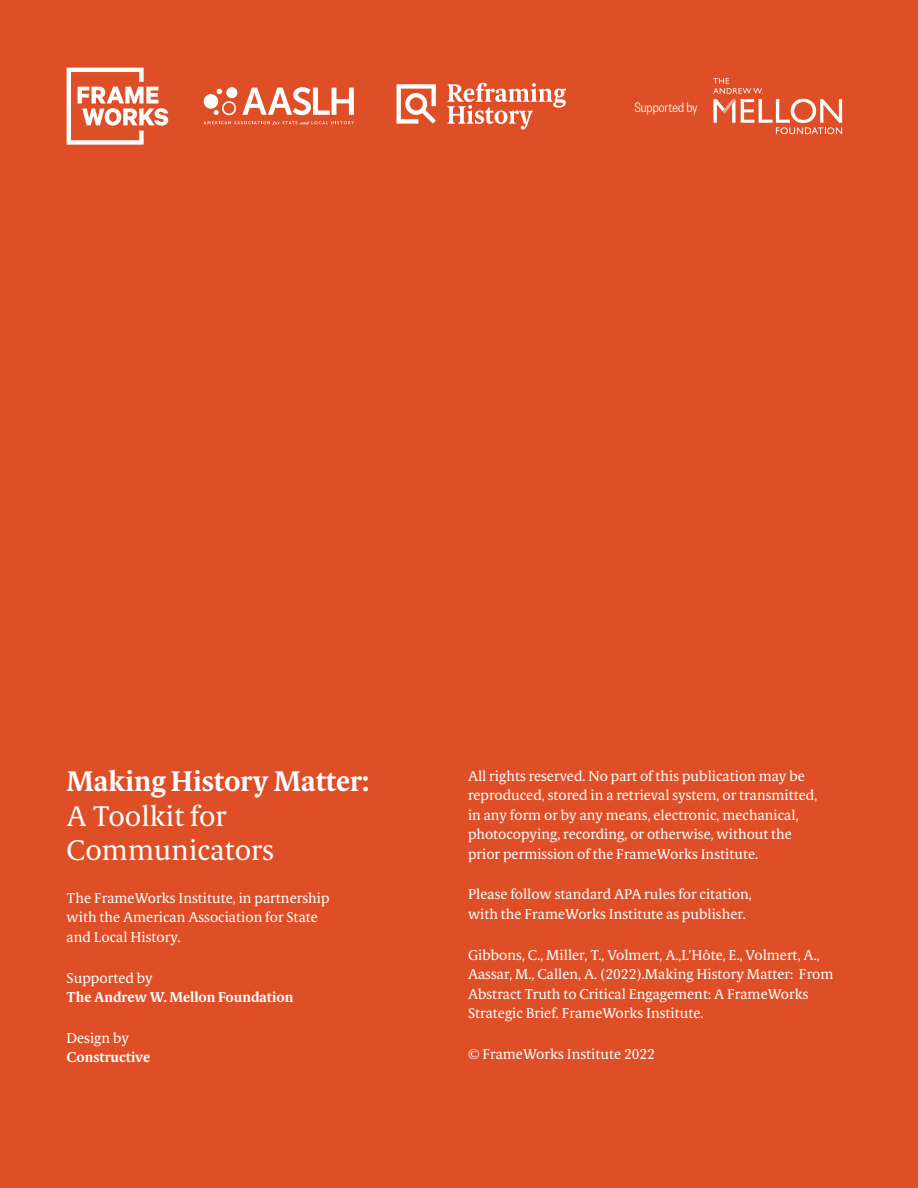
<style>
.page{position:relative;width:918px;height:1188px;background:#de4f27}
.page>*{position:absolute;margin:0;border:0;box-sizing:border-box;transform-origin:0 0}
.t1{font:28.5px/34.5px "Berlingske Serif Text";color:#fff}
.t2{font:700 28.5px "Berlingske Serif Text";color:#fff}
.t3{font:300 15px "Founders Grotesk Cond";letter-spacing:.005em;color:#fff}
.t4{font:14.25px/19.5px "Berlingske Serif Text";color:#fff}
.t5{font:700 14.25px "Berlingske Serif Text";color:#fff}
</style>
<div class="page">
<svg style="left:67px;top:68px;width:101px;height:77px"></svg>
<svg style="left:397px;top:84px;width:39px;height:40px"></svg>
<svg style="left:447px;top:83px;width:119px;height:47px"></svg>
<svg style="left:203px;top:87px;width:151px;height:28px"></svg>
<svg style="left:204px;top:121px;width:150px;height:4px"></svg>
<svg style="left:713px;top:78px;width:129px;height:56px"></svg>
<p class="t3" style="left:635px;top:99px;width:65px">Supported by</p>
<h1 class="t2" style="left:67px;top:761px;width:304px">Making History Matter:</h1>
<h1 class="t1" style="left:67px;top:799px;width:209px">A Toolkit for<br>Communicators</h1>
<p class="t4" style="left:67px;top:888px;width:264px">The FrameWorks Institute, in partnership with the American Association for State and Local History.</p>
<p class="t4" style="left:67px;top:968px;width:88px">Supported by</p>
<p class="t5" style="left:67px;top:987px;width:228px">The Andrew W. Mellon Foundation</p>
<p class="t4" style="left:67px;top:1028px;width:64px">Design by</p>
<p class="t5" style="left:67px;top:1047px;width:85px">Constructive</p>
<p class="t4" style="left:468px;top:766px;width:351px">All rights reserved. No part of this publication may be reproduced, stored in a retrieval system, or transmitted, in any form or by any means, electronic, mechanical, photocopying, recording, or otherwise, without the prior permission of the FrameWorks Institute.</p>
<p class="t4" style="left:468px;top:885px;width:285px">Please follow standard APA rules for citation, with the FrameWorks Institute as publisher.</p>
<p class="t4" style="left:468px;top:945px;width:367px">Gibbons, C., Miller, T., Volmert, A.,L’Hôte, E., Volmert, A., Aassar, M., Callen, A. (2022).Making History Matter: From Abstract Truth to Critical Engagement: A FrameWorks Strategic Brief. FrameWorks Institute.</p>
<p class="t4" style="left:468px;top:1044px;width:188px">© FrameWorks Institute 2022</p>
</div>
